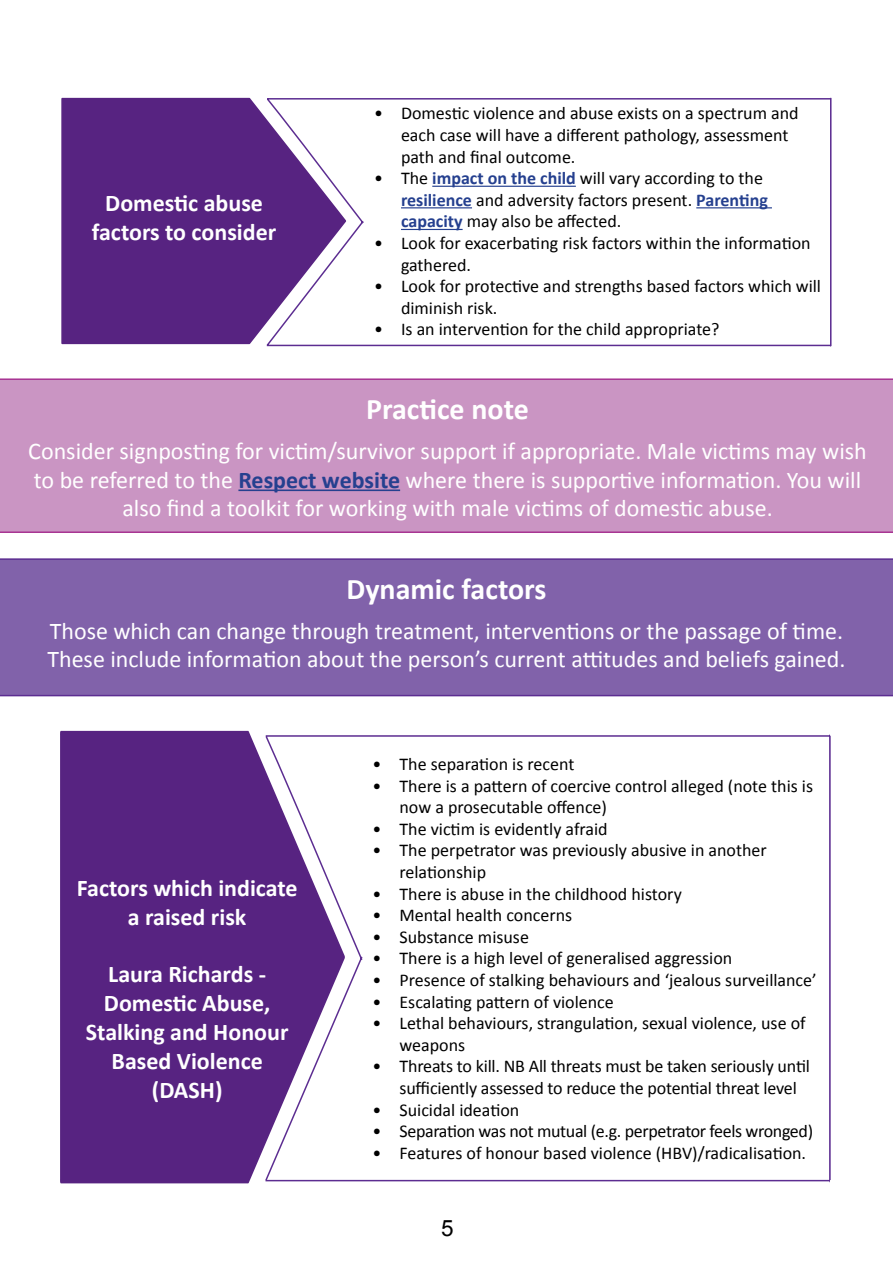
<style>
.page{position:relative;width:893px;height:1263px;background:#fff}
.page>*{position:absolute;margin:0;border:0;box-sizing:border-box;transform-origin:0 0}
.t1{font:700 30px "Calibri";color:#fff}
.t2{font:24px/28.8px "Calibri";color:#fff;text-align:center}
.t3{font:700 24px/28.8px "Calibri";color:#fff;text-align:center}
.t4{font:22.5px "Arial";color:#000}
.t5{font:18px/21.6px "Calibri";color:#000}
.t6{font:18px "Calibri";letter-spacing:-.02em;color:#000}
.s1{font-weight:700;color:#25408f}
</style>
<div class="page">
<div style="left:0;top:378px;width:893px;height:155px;background:#ca95c3"></div>
<div style="left:61px;top:731px;width:205px;height:453px;background:#572381"></div>
<svg style="left:266px;top:734px;width:564px;height:449px"></svg>
<hr style="left:829px;top:736px;width:2px;height:444px;background:#5c2d91">
<div style="left:0;top:558px;width:893px;height:138px;background:#8162aa"></div>
<div style="left:62px;top:98px;width:205px;height:247px;background:#572381"></div>
<svg style="left:267px;top:97px;width:564px;height:250px"></svg>
<hr style="left:830px;top:98px;width:1px;height:248px;background:#5c2d91">
<hr style="left:432px;top:186px;width:144px;height:1px;background:#25408f">
<hr style="left:401px;top:207px;width:71px;height:1px;background:#25408f">
<hr style="left:696px;top:207px;width:76px;height:1px;background:#25408f">
<hr style="left:401px;top:229px;width:62px;height:1px;background:#25408f">
<h2 class="t3" style="left:92px;top:189px;width:186px">Domestic abuse factors to consider</h2>
<p class="t5" style="left:401px;top:103px;width:399px;text-indent:-27px">• Domestic violence and abuse exists on a spectrum and each case will have a different pathology, assessment path and final outcome.</p>
<p class="t5" style="left:401px;top:167px;width:368px;text-indent:-27px">• The <span class="s1">impact on the child</span> will vary according to the <span class="s1">resilience</span> and adversity factors present. <span class="s1">Parenting capacity</span> may also be affected.</p>
<p class="t5" style="left:401px;top:232px;width:411px;text-indent:-27px">• Look for exacerbating risk factors within the information gathered.</p>
<p class="t5" style="left:401px;top:275px;width:422px;text-indent:-27px">• Look for protective and strengths based factors which will diminish risk.</p>
<p class="t5" style="left:374px;top:319px;width:347px">• Is an intervention for the child appropriate?</p>
<h1 class="t1" style="left:366px;top:390px;width:164px">Practice note</h1>
<p class="t2" style="left:28px;top:436px;width:840px">Consider signposting for victim/survivor support if appropriate. Male victims may wish to be referred to the <span class="s1">Respect website</span> where there is supportive information. You will also find a toolkit for working with male victims of domestic abuse.</p>
<h1 class="t1" style="left:346px;top:570px;width:202px">Dynamic factors</h1>
<h2 class="t2" style="left:47px;top:616px;width:800px;text-align:left">Those which can change through treatment, interventions or the passage of time.<br>These include information about the person’s current attitudes and beliefs gained.</h2>
<h2 class="t3" style="left:77px;top:873px;width:222px">Factors which indicate a raised risk</h2>
<h2 class="t3" style="left:86px;top:960px;width:204px">Laura Richards -<br>Domestic Abuse,<br>Stalking and Honour<br>Based Violence (DASH)</h2>
<p class="t5" style="left:372px;top:753px;width:203px">• The separation is recent</p>
<p class="t5" style="left:399px;top:775px;width:415px;text-indent:-27px">• There is a pattern of coercive control alleged (note this is now a prosecutable offence)</p>
<p class="t5" style="left:372px;top:818px;width:237px">• The victim is evidently afraid</p>
<p class="t5" style="left:399px;top:839px;width:369px;text-indent:-27px">• The perpetrator was previously abusive in another relationship</p>
<p class="t5" style="left:372px;top:883px;width:311px">• There is abuse in the childhood history</p>
<p class="t5" style="left:372px;top:904px;width:201px">• Mental health concerns</p>
<p class="t5" style="left:372px;top:926px;width:158px">• Substance misuse</p>
<p class="t5" style="left:372px;top:947px;width:361px">• There is a high level of generalised aggression</p>
<p class="t5" style="left:372px;top:969px;width:446px">• Presence of stalking behaviours and ‘jealous surveillance’</p>
<p class="t5" style="left:372px;top:991px;width:243px">• Escalating pattern of violence</p>
<p class="t5" style="left:399px;top:1012px;width:408px;text-indent:-27px">• Lethal behaviours, strangulation, sexual violence, use of weapons</p>
<p class="t5" style="left:399px;top:1055px;width:412px;text-indent:-27px">• Threats to kill. NB All threats must be taken seriously until sufficiently assessed to reduce the potential threat level</p>
<p class="t5" style="left:372px;top:1099px;width:148px">• Suicidal ideation</p>
<p class="t6" style="left:372px;top:1120px;width:442px">• Separation was not mutual (e.g. perpetrator feels wronged)</p>
<p class="t5" style="left:372px;top:1142px;width:435px">• Features of honour based violence (HBV)/radicalisation.</p>
<p class="t4" style="left:441px;top:1213px;width:14px">5</p>
</div>
